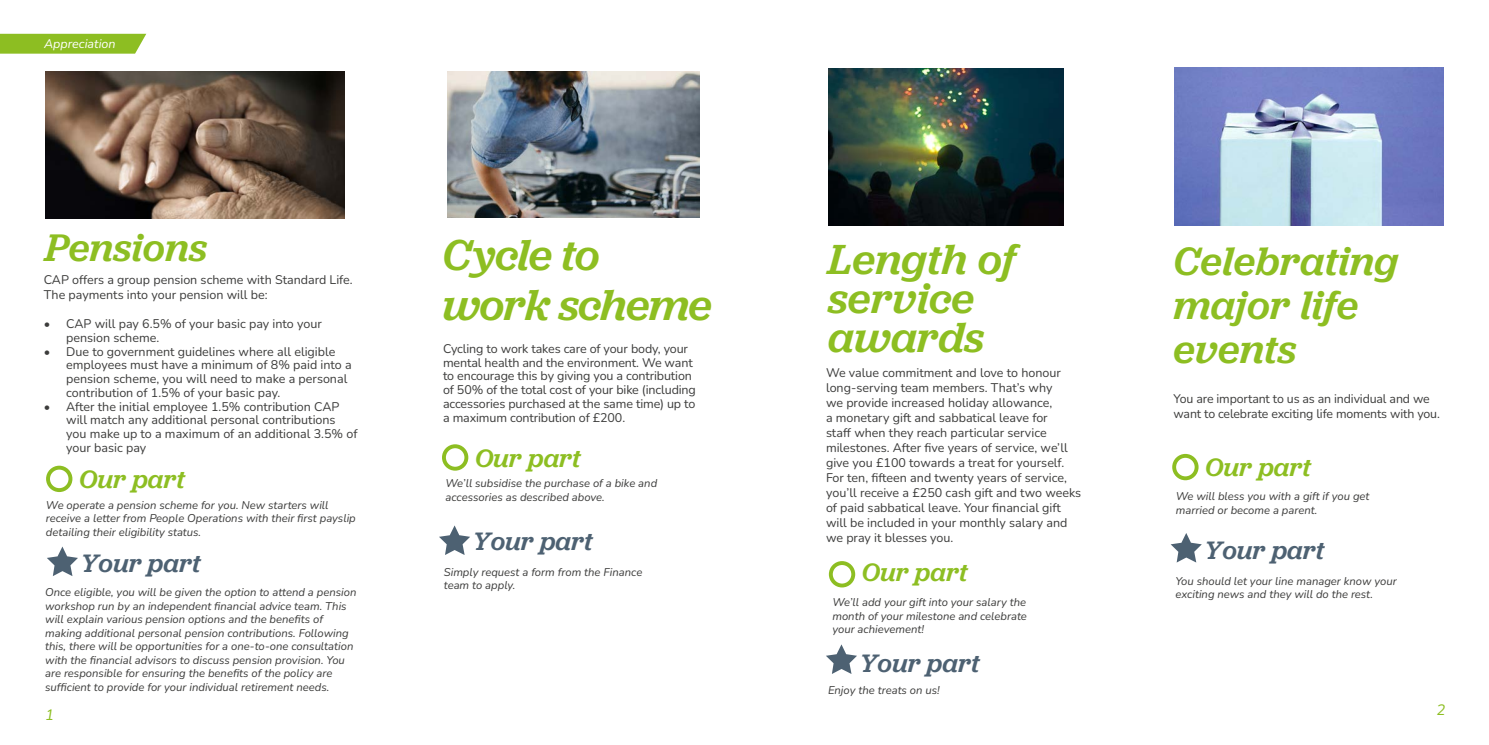
<style>
.page{position:relative;width:1489px;height:745px;background:#fff}
.page>*{position:absolute;margin:0;border:0;box-sizing:border-box;transform-origin:0 0}
.t1{font:italic 500 45px/50px "Jubilat";letter-spacing:-.02em;color:#8dbe22}
.t2{font:italic 500 43.75px/38.8px "Jubilat";color:#8dbe22}
.t3{font:italic 500 41.25px/43.8px "Jubilat";color:#8dbe22}
.t4{font:italic 500 40px "Jubilat";color:#8dbe22}
.t5{font:italic 500 26.25px "Jubilat";color:#4d6172}
.t6{font:italic 500 26.25px "Jubilat";color:#8dbe22}
.t7{font:italic 200 15px "Nunito";color:#8dbe22}
.t8{font:12.5px/15px "Nunito";color:#3c3c3b}
.t9{font:italic 200 12.5px "Nunito";color:#fff}
.t10{font:italic 200 11.25px/13.5px "Nunito";color:#3c3c3b}
</style>
<div class="page">
<svg style="left:0;top:34px;width:146px;height:20px;background:#93c12d"></svg>
<div style="left:46px;top:465px;width:26px;height:26px;border:4px solid #8dbe22;border-radius:50%"></div>
<svg style="left:47px;top:546px;width:31px;height:29px"></svg>
<div style="left:442px;top:444px;width:26px;height:26px;border:4px solid #8dbe22;border-radius:50%"></div>
<svg style="left:439px;top:525px;width:31px;height:29px"></svg>
<img style="left:46px;top:72px;width:298px;height:146px">
<img style="left:447px;top:72px;width:252px;height:146px">
<img style="left:828px;top:68px;width:235px;height:157px">
<img style="left:1174px;top:68px;width:269px;height:157px">
<div style="left:828px;top:560px;width:27px;height:27px;border:4px solid #8dbe22;border-radius:50%"></div>
<svg style="left:826px;top:644px;width:31px;height:29px"></svg>
<div style="left:1172px;top:453px;width:26px;height:27px;border:4px solid #8dbe22;border-radius:50%"></div>
<svg style="left:1170px;top:533px;width:31px;height:29px"></svg>
<p class="t9" style="left:44px;top:35px;width:73px">Appreciation</p>
<h3 class="t4" style="left:45px;top:222px;width:163px">Pensions</h3>
<p class="t8" style="left:44px;top:272px;width:310px">CAP offers a group pension scheme with Standard Life.<br>The payments into your pension will be:</p>
<p class="t8" style="left:66px;top:316px;width:257px;line-height:13.8px;text-indent:-23px">• CAP will pay 6.5% of your basic pay into your pension scheme.</p>
<p class="t8" style="left:66px;top:344px;width:287px;line-height:13.8px;text-indent:-22px">• Due to government guidelines where all eligible employees must have a minimum of 8% paid into a pension scheme, you will need to make a personal contribution of 1.5% of your basic pay.</p>
<p class="t8" style="left:66px;top:399px;width:293px;line-height:13.8px;text-indent:-22px">• After the initial employee 1.5% contribution CAP will match any additional personal contributions you make up to a maximum of an additional 3.5% of your basic pay</p>
<h3 class="t6" style="left:79px;top:462px;width:107px">Our part</h3>
<p class="t10" style="left:46px;top:497px;width:311px">We operate a pension scheme for you. New starters will receive a letter from People Operations with their first payslip detailing their eligibility status.</p>
<h3 class="t5" style="left:80px;top:546px;width:122px">Your part</h3>
<p class="t10" style="left:45px;top:584px;width:313px">Once eligible, you will be given the option to attend a pension workshop run by an independent financial advice team. This will explain various pension options and the benefits of making additional personal pension contributions. Following this, there will be opportunities for a one-to-one consultation with the financial advisors to discuss pension provision. You are responsible for ensuring the benefits of the policy are sufficient to provide for your individual retirement needs.</p>
<h1 class="t1" style="left:442px;top:228px;width:271px">Cycle to work scheme</h1>
<p class="t8" style="left:443px;top:341px;width:254px;line-height:13.8px">Cycling to work takes care of your body, your mental health and the environment. We want to encourage this by giving you a contribution of 50% of the total cost of your bike (including accessories purchased at the same time) up to a maximum contribution of £200.</p>
<h3 class="t6" style="left:475px;top:441px;width:107px">Our part</h3>
<p class="t10" style="left:445px;top:475px;width:213px">We’ll subsidise the purchase of a bike and accessories as described above.</p>
<h3 class="t5" style="left:472px;top:524px;width:122px">Your part</h3>
<p class="t10" style="left:444px;top:564px;width:200px">Simply request a form from the Finance team to apply.</p>
<h2 class="t2" style="left:828px;top:239px;width:190px">Length of service awards</h2>
<h3 class="t3" style="left:1173px;top:238px;width:227px">Celebrating major life events</h3>
<p class="t8" style="left:826px;top:364px;width:257px">We value commitment and love to honour long-serving team members. That’s why<br>we provide increased holiday allowance,<br>a monetary gift and sabbatical leave for<br>staff when they reach particular service milestones. After five years of service, we’ll give you £100 towards a treat for yourself.<br>For ten, fifteen and twenty years of service, you’ll receive a £250 cash gift and two weeks of paid sabbatical leave. Your financial gift will be included in your monthly salary and we pray it blesses you.</p>
<p class="t8" style="left:1173px;top:390px;width:268px">You are important to us as an individual and we want to celebrate exciting life moments with you.</p>
<h3 class="t6" style="left:1205px;top:450px;width:107px">Our part</h3>
<p class="t10" style="left:1175px;top:489px;width:195px">We will bless you with a gift if you get married or become a parent.</p>
<h3 class="t5" style="left:1204px;top:533px;width:122px">Your part</h3>
<h3 class="t6" style="left:861px;top:555px;width:107px">Our part</h3>
<p class="t10" style="left:1175px;top:573px;width:223px">You should let your line manager know your exciting news and they will do the rest.</p>
<p class="t10" style="left:832px;top:594px;width:196px;text-align:justify">We’ll add your gift into your salary the month of your milestone and celebrate your achievement!</p>
<h3 class="t5" style="left:859px;top:645px;width:122px">Your part</h3>
<p class="t10" style="left:828px;top:682px;width:113px">Enjoy the treats on us!</p>
<p class="t7" style="left:45px;top:703px;width:11px">1</p>
<p class="t7" style="left:1436px;top:699px;width:10px">2</p>
</div>
